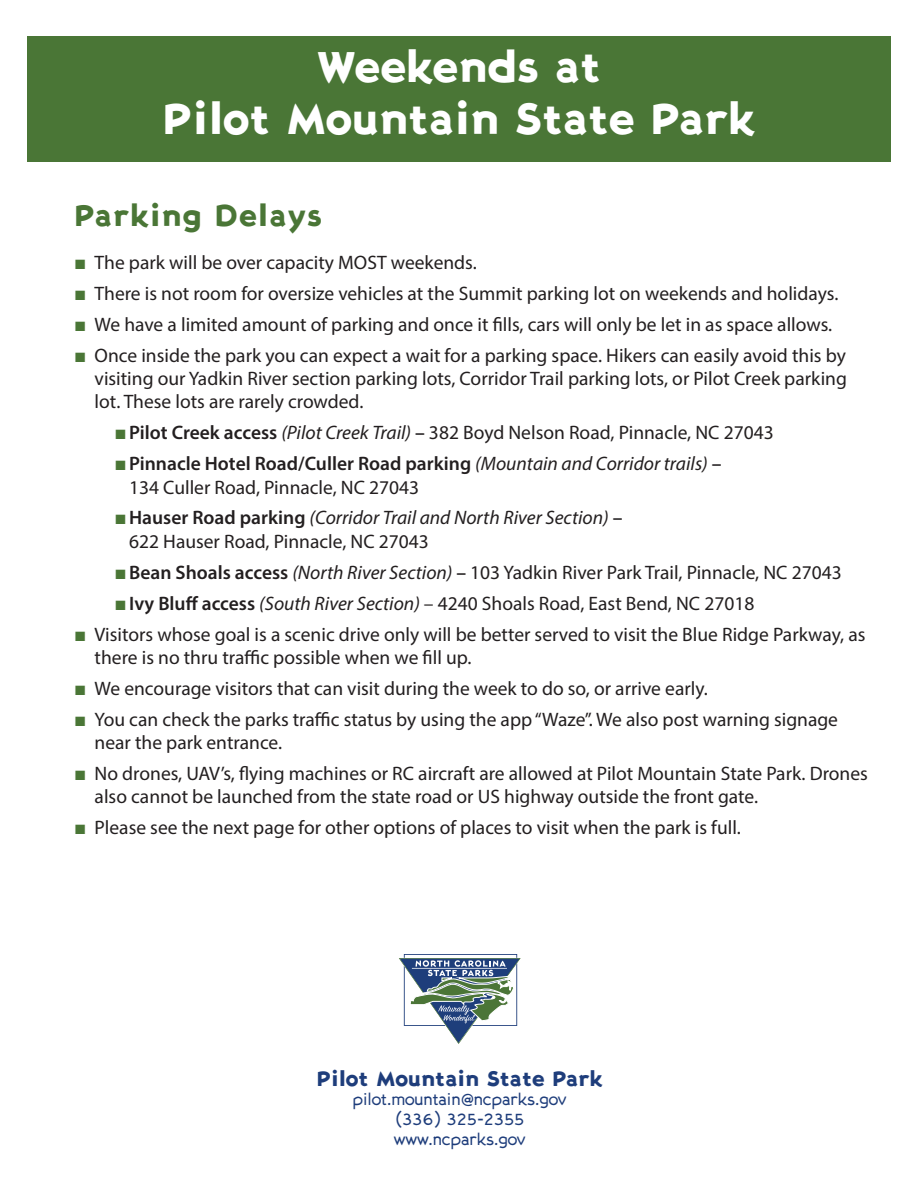
<style>
.page{position:relative;width:918px;height:1188px;background:#fff}
.page>*{position:absolute;margin:0;border:0;box-sizing:border-box;transform-origin:0 0}
.t1{font:800 43.5px/52.2px "Naturally Wonderful";color:#fff;text-align:center}
.t2{font:800 30px "Naturally Wonderful";letter-spacing:.03em;color:#4a7636}
.t3{font:800 21px "Naturally Wonderful";color:#1e3d7b}
.t4{font:19.5px/23.4px "Myriad Pro";color:#231f20}
.t5{font:600 19.5px/23.4px "Myriad Pro";color:#231f20}
.t6{font:italic 19.5px/23.4px "Myriad Pro";color:#231f20}
.t7{font:16.5px/19.8px "Naturally Wonderful";color:#1e3d7b;text-align:center}
.s1{color:#4a7636}
.s2{font-weight:600}
.s3{font-style:italic}
.s4{font-weight:400;font-style:italic}
.s5{font-weight:400}
.s6{font-weight:600;font-style:normal}
.s7{font-style:normal}
</style>
<div class="page">
<div style="left:27px;top:36px;width:864px;height:126px;background:#4a7636"></div>
<svg style="left:399px;top:954px;width:122px;height:90px"></svg>
<h1 class="t1" style="left:163px;top:38px;width:594px">Weekends at<br>Pilot Mountain State Park</h1>
<h2 class="t2" style="left:74px;top:192px;width:249px">Parking Delays</h2>
<p class="t4" style="left:75px;top:250px;width:403px"><span class="s1">■</span> The park will be over capacity MOST weekends.</p>
<p class="t4" style="left:75px;top:281px;width:765px"><span class="s1">■</span> There is not room for oversize vehicles at the Summit parking lot on weekends and holidays.</p>
<p class="t4" style="left:75px;top:312px;width:759px"><span class="s1">■</span> We have a limited amount of parking and once it fills, cars will only be let in as space allows.</p>
<p class="t4" style="left:95px;top:343px;width:754px;text-align:justify;text-indent:-19px"><span class="s1">■</span> Once inside the park you can expect a wait for a parking space. Hikers can easily avoid this by visiting our Yadkin River section parking lots, Corridor Trail parking lots, or Pilot Creek parking lot. These lots are rarely crowded.</p>
<p class="t4" style="left:116px;top:421px;width:660px"><span class="s1">■</span> <span class="s2">Pilot Creek access</span> <span class="s3">(Pilot Creek Trail)</span> <span class="s2">–</span> 382 Boyd Nelson Road, Pinnacle, NC 27043</p>
<p class="t5" style="left:129px;top:451px;width:594px;text-indent:-13px"><span class="s1">■</span> Pinnacle Hotel Road/Culler Road parking <span class="s4">(Mountain and Corridor trails)</span> –<br><span class="s5">134 Culler Road, Pinnacle, NC 27043</span></p>
<p class="t6" style="left:129px;top:506px;width:495px;text-indent:-13px"><span class="s1">■</span> <span class="s6">Hauser Road parking</span> (Corridor Trail and North River Section) <span class="s6">–<br></span><span class="s7">622 Hauser Road, Pinnacle, NC 27043</span></p>
<p class="t4" style="left:116px;top:560px;width:728px"><span class="s1">■</span> <span class="s2">Bean Shoals access</span> <span class="s3">(North River Section)</span> <span class="s2">–</span> 103 Yadkin River Park Trail, Pinnacle, NC 27043</p>
<p class="t4" style="left:116px;top:591px;width:640px"><span class="s1">■</span> <span class="s2">Ivy Bluff access</span> <span class="s3">(South River Section)</span> – 4240 Shoals Road, East Bend, NC 27018</p>
<p class="t4" style="left:95px;top:622px;width:772px;text-indent:-19px"><span class="s1">■</span> Visitors whose goal is a scenic drive only will be better served to visit the Blue Ridge Parkway, as there is no thru traffic possible when we fill up.</p>
<p class="t4" style="left:75px;top:676px;width:634px"><span class="s1">■</span> We encourage visitors that can visit during the week to do so, or arrive early.</p>
<p class="t4" style="left:95px;top:707px;width:745px;text-indent:-19px"><span class="s1">■</span> You can check the parks traffic status by using the app “Waze”. We also post warning signage near the park entrance.</p>
<p class="t4" style="left:95px;top:762px;width:775px;text-indent:-19px"><span class="s1">■</span> No drones, UAV’s, flying machines or RC aircraft are allowed at Pilot Mountain State Park. Drones also cannot be launched from the state road or US highway outside the front gate.</p>
<p class="t4" style="left:75px;top:816px;width:667px"><span class="s1">■</span> Please see the next page for other options of places to visit when the park is full.</p>
<p class="t3" style="left:317px;top:1061px;width:287px">Pilot Mountain State Park</p>
<p class="t7" style="left:353px;top:1090px;width:215px">pilot.mountain@ncparks.gov (336) 325-2355 www.ncparks.gov</p>
</div>
